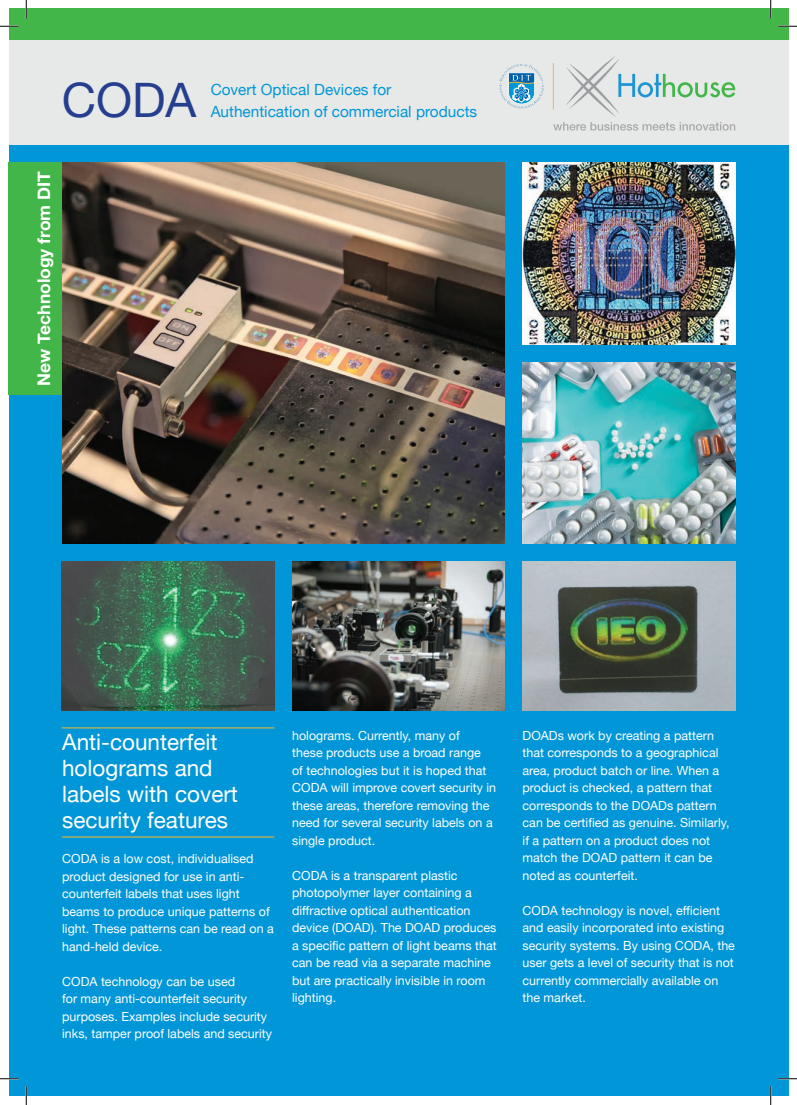
<style>
.page{position:relative;width:797px;height:1105px;background:#fff}
.page>*{position:absolute;margin:0;border:0;box-sizing:border-box;transform-origin:0 0}
.header2{font:47.5px "Helvetica Neue";color:#253f8e}
.Intro_Text{font:22.5px/26.2px "Helvetica Neue";color:#fff}
.t1{font:700 17.5px "Helvetica Neue";color:#fff}
.header2-2{font:15.38px/22.4px "Helvetica Neue";color:#0196d7}
.Body_Front_Cover{font:12.5px/17.5px "Helvetica Neue";color:#fff}
</style>
<div class="page">
<div style="left:9px;top:9px;width:779px;height:1087px;background:#0196d7"></div>
<div style="left:9px;top:26px;width:779px;height:119px;background:#e7e9e9"></div>
<div style="left:9px;top:9px;width:779px;height:31px;background:#42b649"></div>
<div style="left:9px;top:163px;width:53px;height:232px;background:#42b649"></div>
<img style="left:62px;top:163px;width:443px;height:381px">
<svg style="left:499px;top:64px;width:45px;height:44px"></svg>
<svg style="left:553px;top:56px;width:182px;height:75px"></svg>
<hr style="left:62px;top:728px;width:212px;height:1px;background:#fcb828">
<hr style="left:62px;top:837px;width:212px;height:1px;background:#fcb828">
<img style="left:522px;top:163px;width:213px;height:181px">
<img style="left:522px;top:362px;width:213px;height:182px">
<img style="left:62px;top:561px;width:212px;height:149px">
<img style="left:292px;top:561px;width:213px;height:149px">
<img style="left:522px;top:561px;width:213px;height:149px">
<svg style="left:0;top:25px;width:19px;height:2px"></svg>
<svg style="left:778px;top:25px;width:19px;height:2px"></svg>
<svg style="left:0;top:1078px;width:19px;height:1px"></svg>
<svg style="left:778px;top:1078px;width:19px;height:1px"></svg>
<svg style="left:25px;top:0;width:2px;height:19px"></svg>
<svg style="left:25px;top:1086px;width:2px;height:19px"></svg>
<svg style="left:770px;top:0;width:1px;height:19px"></svg>
<svg style="left:770px;top:1086px;width:1px;height:19px"></svg>
<p class="header2" style="left:62px;top:66px;width:136px">CODA</p>
<p class="header2-2" style="left:211px;top:79px;width:268px">Covert Optical Devices for<br>Authentication of commercial products</p>
<p class="t1" style="left:30px;top:386px;width:216px;rotate:-90deg">New Technology from DIT</p>
<p class="Intro_Text" style="left:62px;top:730px;width:177px">Anti-counterfeit holograms and labels with covert security features</p>
<p class="Body_Front_Cover" style="left:62px;top:851px;width:213px">CODA is a low cost, individualised product designed for use in anti&shy;counterfeit labels that uses light beams to produce unique patterns of light. These patterns can be read on a hand-held device.</p>
<p class="Body_Front_Cover" style="left:62px;top:973px;width:211px">CODA technology can be used<br>for many anti-counterfeit security purposes. Examples include security inks, tamper proof labels and security</p>
<p class="Body_Front_Cover" style="left:292px;top:727px;width:205px">holograms. Currently, many of<br>these products use a broad range<br>of technologies but it is hoped that<br>CODA will improve covert security in these areas, therefore removing the need for several security labels on a single product.</p>
<p class="Body_Front_Cover" style="left:292px;top:867px;width:206px">CODA is a transparent plastic photopolymer layer containing a diffractive optical authentication device (DOAD). The DOAD produces a specific pattern of light beams that can be read via a separate machine but are practically invisible in room lighting.</p>
<p class="Body_Front_Cover" style="left:522px;top:727px;width:208px">DOADs work by creating a pattern that corresponds to a geographical area, product batch or line. When a product is checked, a pattern that corresponds to the DOADs pattern can be certified as genuine. Similarly, if a pattern on a product does not match the DOAD pattern it can be noted as counterfeit.</p>
<p class="Body_Front_Cover" style="left:522px;top:902px;width:214px">CODA technology is novel, efficient and easily incorporated into existing security systems. By using CODA, the user gets a level of security that is not currently commercially available on the market.</p>
</div>
